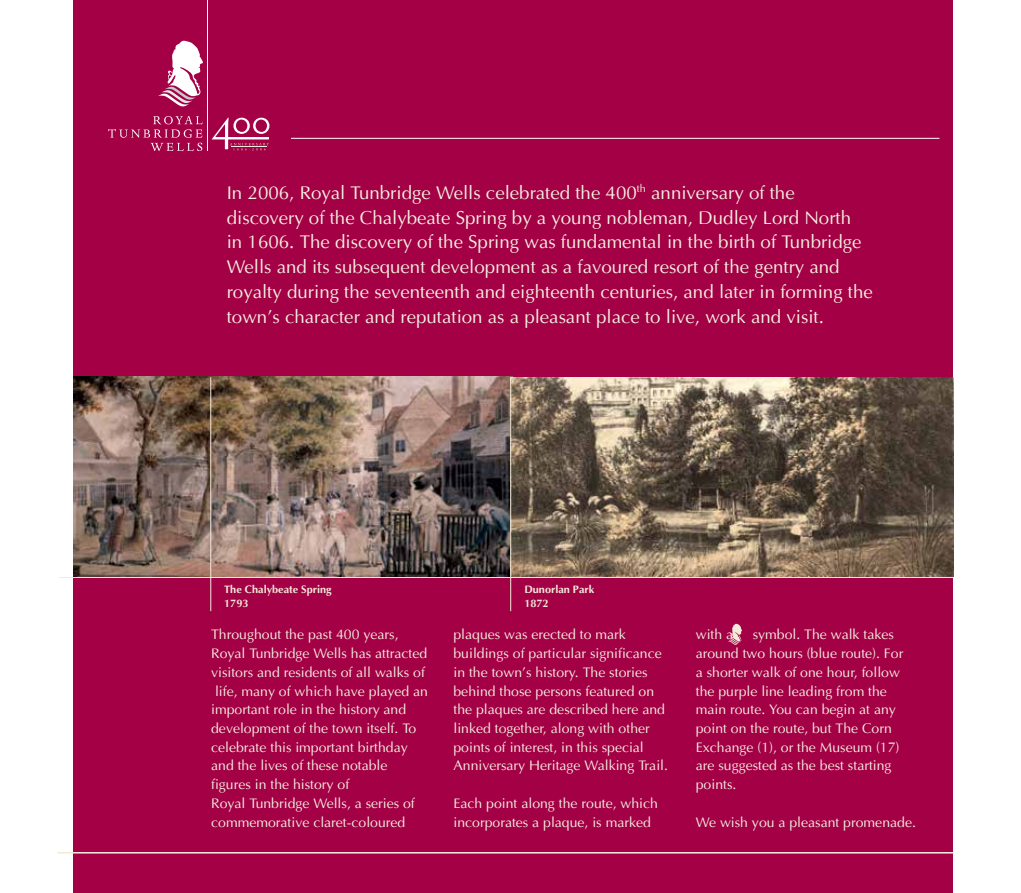
<style>
.page{position:relative;width:1021px;height:893px;background:#fff}
.page>*{position:absolute;margin:0;border:0;box-sizing:border-box;transform-origin:0 0}
.t1{font:18.75px/24.9px "Ottawa Plain";color:#f5efdf}
.t2{font:14.1px/18.8px "Ottawa Plain";color:#f5efdf}
.t3{font:700 10.95px/13.2px "Ottawa";color:#f4ead9}
</style>
<div class="page">
<div style="left:73px;top:0;width:878px;height:893px;background:#a30046"></div>
<img style="left:74px;top:376px;width:879px;height:201px">
<hr style="left:57px;top:852px;width:896px;height:1px;background:#f4ead9">
<hr style="left:59px;top:577px;width:894px;height:1px;background:#f4ead9">
<hr style="left:510px;top:377px;width:1px;height:234px;background:#f4ead9">
<hr style="left:210px;top:377px;width:1px;height:234px;background:#f4ead9">
<svg style="left:158px;top:41px;width:45px;height:66px"></svg>
<hr style="left:207px;top:0;width:1px;height:151px;background:#fff">
<svg style="left:108px;top:116px;width:95px;height:35px"></svg>
<svg style="left:212px;top:118px;width:57px;height:32px"></svg>
<hr style="left:232px;top:147px;width:35px;height:1px;background:#f4ead9">
<hr style="left:291px;top:138px;width:648px;height:1px;background:#fff">
<svg style="left:728px;top:624px;width:14px;height:21px"></svg>
<p class="t1" style="left:227px;top:180px;width:647px">I n 2006, Royal Tunbridge Wells celebrated the 400<sup>th</sup> anniversary of the discovery of the Chalybeate Spring by a young nobleman, Dudley Lord North<br>in 1606. The discovery of the Spring was fundamental in the birth of Tunbridge Wells and its subsequent development as a favoured resort of the gentry and royalty during the seventeenth and eighteenth centuries, and later in forming the town’s character and reputation as a pleasant place to live, work and visit.</p>
<p class="t3" style="left:224px;top:583px;width:109px">The Chalybeate Spring<br>1793</p>
<p class="t3" style="left:524px;top:583px;width:71px">Dunorlan Park<br>1872</p>
<p class="t2" style="left:211px;top:625px;width:218px">Throughout the past 400 years,<br>Royal Tunbridge Wells has attracted visitors and residents of all walks of life, many of which have played an important role in the history and development of the town itself. To celebrate this important birthday and the lives of these notable figures in the history of<br>Royal Tunbridge Wells, a series of commemorative claret-coloured</p>
<p class="t2" style="left:453px;top:625px;width:216px">plaques was erected to mark buildings of particular significance in the town’s history. The stories behind those persons featured on the plaques are described here and linked together, along with other points of interest, in this special Anniversary Heritage Walking Trail.</p>
<p class="t2" style="left:453px;top:794px;width:206px">Each point along the route, which incorporates a plaque, is marked</p>
<p class="t2" style="left:695px;top:625px;width:209px;text-indent:57px">symbol. The walk takes around two hours (blue route). For a shorter walk of one hour, follow the purple line leading from the main route. You can begin at any point on the route, but The Corn<br>Exchange (1), or the Museum (17) are suggested as the best starting points.</p>
<p class="t2" style="left:695px;top:813px;width:222px">We wish you a pleasant promenade.</p>
<p class="t2" style="left:695px;top:625px;width:39px">with a</p>
</div>
